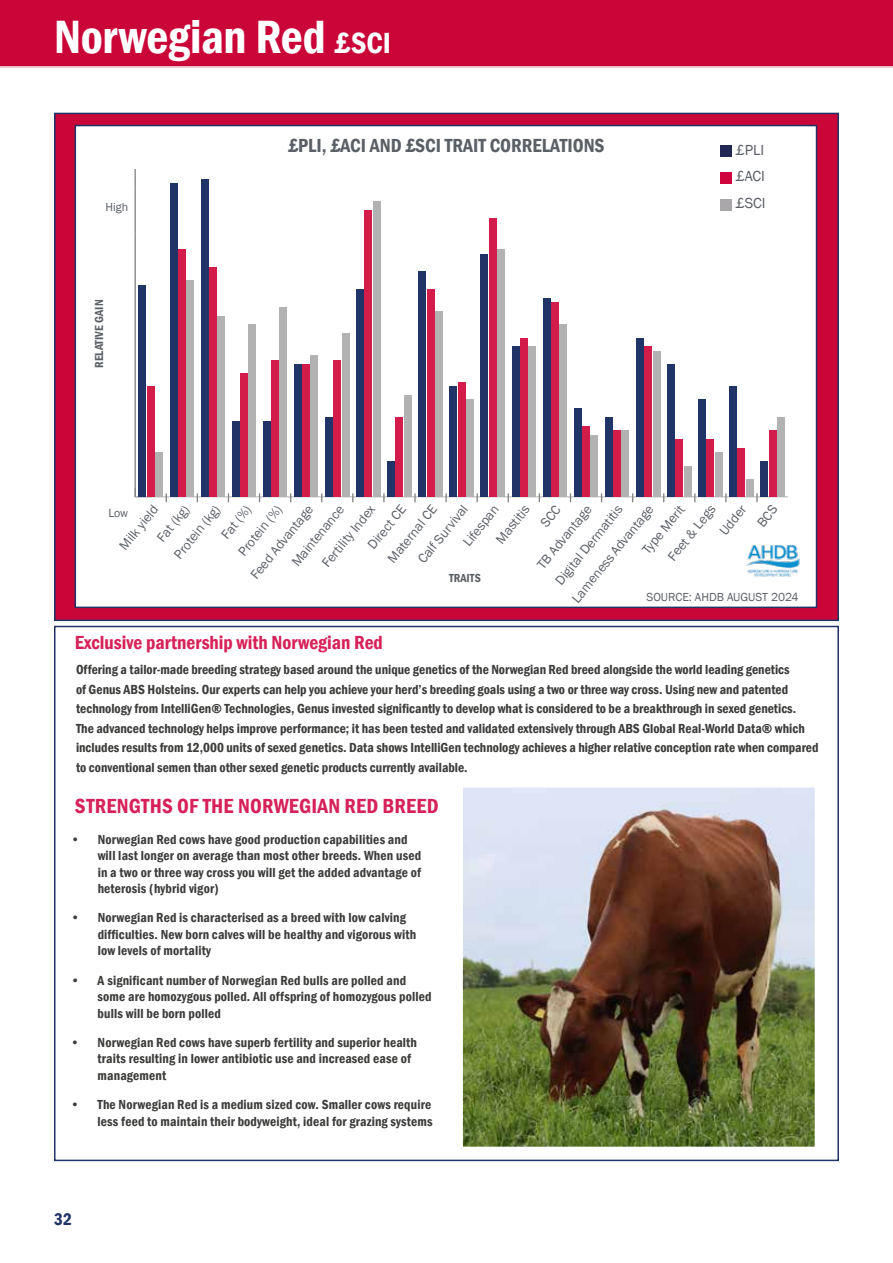
<style>
.page{position:relative;width:893px;height:1263px;background:#fff}
.page>*{position:absolute;margin:0;border:0;box-sizing:border-box;transform-origin:0 0}
.t1{font:600 condensed 48px "Franklin Gothic";letter-spacing:-.005em;color:#fff}
.t2{font:600 condensed 21px "Franklin Gothic";letter-spacing:.01em;color:#d62259}
.t3{font:600 condensed 19.5px "Franklin Gothic";color:#d62259}
.t4{font:600 condensed 19.5px "Franklin Gothic";color:#5b5f66}
.t5{font:600 condensed 17.25px "Franklin Gothic";color:#213468}
.t6{font:15px/26.5px "Franklin Gothic";color:#5b5f66;text-align:justify}
.t7{font:600 condensed 13.5px/16.5px "Franklin Gothic";letter-spacing:.005em;color:#3c3c3b}
.t8{font:13.5px/24px "Franklin Gothic";color:#5b5f66}
.t9{font:12px "Franklin Gothic";color:#5b5f66}
.t10{font:600 condensed 12px "Franklin Gothic";color:#5b5f66}
.s1{font-size:30px}
</style>
<div class="page">
<div style="left:0;top:0;width:893px;height:68px;background:#ca0538"></div>
<div style="left:54px;top:626px;width:785px;height:535px;background:#fff;border:2px solid #213468"></div>
<div style="left:54px;top:113px;width:785px;height:508px;background:#ca0538;border:2px solid #213468"></div>
<div style="left:75px;top:126px;width:741px;height:481px;background:#fff"></div>
<hr style="left:135px;top:497px;width:653px;height:1px;background:#878787">
<hr style="left:135px;top:170px;width:1px;height:327px;background:#878787">
<svg style="left:135px;top:488px;width:17px;height:10px"></svg>
<div style="left:155px;top:453px;width:8px;height:44px;background:#b3b2b2"></div>
<div style="left:186px;top:281px;width:8px;height:216px;background:#b3b2b2"></div>
<div style="left:217px;top:316px;width:8px;height:181px;background:#b3b2b2"></div>
<div style="left:249px;top:325px;width:7px;height:172px;background:#b3b2b2"></div>
<div style="left:280px;top:307px;width:7px;height:190px;background:#b3b2b2"></div>
<div style="left:311px;top:356px;width:7px;height:141px;background:#b3b2b2"></div>
<div style="left:342px;top:334px;width:7px;height:163px;background:#b3b2b2"></div>
<div style="left:373px;top:201px;width:7px;height:296px;background:#b3b2b2"></div>
<div style="left:404px;top:395px;width:7px;height:102px;background:#b3b2b2"></div>
<div style="left:435px;top:312px;width:8px;height:185px;background:#b3b2b2"></div>
<div style="left:466px;top:400px;width:8px;height:97px;background:#b3b2b2"></div>
<div style="left:497px;top:250px;width:8px;height:247px;background:#b3b2b2"></div>
<div style="left:528px;top:347px;width:8px;height:150px;background:#b3b2b2"></div>
<div style="left:559px;top:325px;width:8px;height:172px;background:#b3b2b2"></div>
<div style="left:591px;top:435px;width:7px;height:62px;background:#b3b2b2"></div>
<div style="left:622px;top:431px;width:7px;height:66px;background:#b3b2b2"></div>
<div style="left:653px;top:351px;width:7px;height:146px;background:#b3b2b2"></div>
<div style="left:684px;top:466px;width:7px;height:31px;background:#b3b2b2"></div>
<div style="left:715px;top:453px;width:7px;height:44px;background:#b3b2b2"></div>
<div style="left:746px;top:479px;width:7px;height:18px;background:#b3b2b2"></div>
<div style="left:777px;top:417px;width:8px;height:80px;background:#b3b2b2"></div>
<div style="left:147px;top:387px;width:7px;height:110px;background:#d31c49"></div>
<div style="left:178px;top:250px;width:8px;height:247px;background:#d31c49"></div>
<div style="left:209px;top:267px;width:8px;height:230px;background:#d31c49"></div>
<div style="left:240px;top:373px;width:8px;height:124px;background:#d31c49"></div>
<div style="left:271px;top:360px;width:8px;height:137px;background:#d31c49"></div>
<div style="left:302px;top:364px;width:8px;height:133px;background:#d31c49"></div>
<div style="left:334px;top:360px;width:7px;height:137px;background:#d31c49"></div>
<div style="left:365px;top:210px;width:7px;height:287px;background:#d31c49"></div>
<div style="left:396px;top:417px;width:7px;height:80px;background:#d31c49"></div>
<div style="left:427px;top:289px;width:7px;height:208px;background:#d31c49"></div>
<div style="left:458px;top:382px;width:7px;height:115px;background:#d31c49"></div>
<div style="left:489px;top:219px;width:7px;height:278px;background:#d31c49"></div>
<div style="left:520px;top:338px;width:8px;height:159px;background:#d31c49"></div>
<div style="left:551px;top:303px;width:8px;height:194px;background:#d31c49"></div>
<div style="left:582px;top:426px;width:8px;height:71px;background:#d31c49"></div>
<div style="left:613px;top:431px;width:8px;height:66px;background:#d31c49"></div>
<div style="left:644px;top:347px;width:8px;height:150px;background:#d31c49"></div>
<div style="left:676px;top:439px;width:7px;height:58px;background:#d31c49"></div>
<div style="left:707px;top:439px;width:7px;height:58px;background:#d31c49"></div>
<div style="left:738px;top:448px;width:7px;height:49px;background:#d31c49"></div>
<div style="left:769px;top:431px;width:7px;height:66px;background:#d31c49"></div>
<div style="left:139px;top:285px;width:7px;height:212px;background:#213468"></div>
<div style="left:170px;top:184px;width:7px;height:313px;background:#213468"></div>
<div style="left:201px;top:179px;width:7px;height:318px;background:#213468"></div>
<div style="left:232px;top:422px;width:7px;height:75px;background:#213468"></div>
<div style="left:263px;top:422px;width:8px;height:75px;background:#213468"></div>
<div style="left:294px;top:364px;width:8px;height:133px;background:#213468"></div>
<div style="left:325px;top:417px;width:8px;height:80px;background:#213468"></div>
<div style="left:356px;top:289px;width:8px;height:208px;background:#213468"></div>
<div style="left:387px;top:462px;width:8px;height:35px;background:#213468"></div>
<div style="left:419px;top:272px;width:7px;height:225px;background:#213468"></div>
<div style="left:450px;top:387px;width:7px;height:110px;background:#213468"></div>
<div style="left:481px;top:254px;width:7px;height:243px;background:#213468"></div>
<div style="left:512px;top:347px;width:7px;height:150px;background:#213468"></div>
<div style="left:543px;top:298px;width:7px;height:199px;background:#213468"></div>
<div style="left:574px;top:409px;width:7px;height:88px;background:#213468"></div>
<div style="left:605px;top:417px;width:8px;height:80px;background:#213468"></div>
<div style="left:636px;top:338px;width:8px;height:159px;background:#213468"></div>
<div style="left:667px;top:364px;width:8px;height:133px;background:#213468"></div>
<div style="left:698px;top:400px;width:8px;height:97px;background:#213468"></div>
<div style="left:729px;top:387px;width:8px;height:110px;background:#213468"></div>
<div style="left:760px;top:462px;width:8px;height:35px;background:#213468"></div>
<div style="left:75px;top:125px;width:742px;height:483px;border:2px solid #213468"></div>
<div style="left:720px;top:145px;width:12px;height:12px;background:#222854"></div>
<div style="left:720px;top:172px;width:12px;height:12px;background:#d0043c"></div>
<div style="left:720px;top:199px;width:12px;height:12px;background:#a9a7a9"></div>
<img style="left:463px;top:788px;width:351px;height:358px">
<div style="left:461px;top:786px;width:355px;height:362px;border:1px solid #fff"></div>
<img style="left:746px;top:544px;width:54px;height:33px">
<svg style="left:539px;top:493px;width:22px;height:10px"></svg>
<h1 class="t1" style="left:54px;top:5px;width:339px">Norwegian Red <span class="s1">£SCI</span></h1>
<p class="t9" style="left:105px;top:199px;width:24px">High</p>
<p class="t10" style="left:91px;top:368px;width:70px;rotate:-90deg">RELATIVE GAIN</p>
<h3 class="t4" style="left:288px;top:133px;width:318px">£PLI, £ACI AND £SCI TRAIT CORRELATIONS</h3>
<p class="t6" style="left:736px;top:137px;width:31px">£PLI £ACI £SCI</p>
<p class="t8" style="left:215px;top:529px;width:40px;rotate:-51deg">Fat (%)</p>
<p class="t8" style="left:316px;top:558px;width:77px;rotate:-51deg">Fertility Index</p>
<p class="t8" style="left:457px;top:537px;width:50px;rotate:-51deg">Lifespan</p>
<p class="t8" style="left:549px;top:576px;width:100px;rotate:-51deg">Digital Dermatitis</p>
<p class="t8" style="left:732px;top:502px;width:25px;text-indent:-30px;rotate:-51deg">Udder<br>BCS</p>
<p class="t9" style="left:647px;top:589px;width:154px">SOURCE: AHDB AUGUST 2024</p>
<p class="t8" style="left:113px;top:541px;width:55px;rotate:-51deg">Milk yield</p>
<p class="t8" style="left:232px;top:547px;width:63px;rotate:-51deg">Protein (%)</p>
<p class="t8" style="left:361px;top:540px;width:54px;rotate:-51deg">Direct CE</p>
<p class="t8" style="left:490px;top:534px;width:47px;rotate:-51deg">Mastitis</p>
<p class="t8" style="left:565px;top:593px;width:123px;rotate:-51deg">Lameness Advantage</p>
<p class="t8" style="left:151px;top:532px;width:44px;rotate:-51deg">Fat (kg)</p>
<p class="t8" style="left:244px;top:570px;width:93px;rotate:-51deg">Feed Advantage</p>
<p class="t8" style="left:381px;top:553px;width:71px;rotate:-51deg">Maternal CE</p>
<p class="t8" style="left:636px;top:545px;width:60px;rotate:-51deg">Type Merit</p>
<p class="t8" style="left:168px;top:550px;width:66px;rotate:-51deg">Protein (kg)</p>
<p class="t8" style="left:285px;top:557px;width:76px;rotate:-51deg">Maintenance</p>
<p class="t8" style="left:412px;top:554px;width:72px;rotate:-51deg">Calf Survival</p>
<p class="t8" style="left:531px;top:560px;width:79px;rotate:-51deg">TB Advantage</p>
<p class="t8" style="left:661px;top:551px;width:69px;rotate:-51deg">Feet &amp; Legs</p>
<p class="t9" style="left:108px;top:505px;width:21px">Low</p>
<p class="t10" style="left:449px;top:570px;width:33px">TRAITS</p>
<h3 class="t3" style="left:75px;top:629px;width:310px">Exclusive partnership with Norwegian Red</h3>
<p class="t7" style="left:76px;top:660px;width:744px;line-height:19.5px">Offering a tailor-made breeding strategy based around the unique genetics of the Norwegian Red breed alongside the world leading genetics<br>of Genus ABS Holsteins. Our experts can help you achieve your herd’s breeding goals using a two or three way cross. Using new and patented technology from IntelliGen® Technologies, Genus invested significantly to develop what is considered to be a breakthrough in sexed genetics.<br>The advanced technology helps improve performance; it has been tested and validated extensively through ABS Global Real-World Data® which includes results from 12,000 units of sexed genetics. Data shows IntelliGen technology achieves a higher relative conception rate when compared to conventional semen than other sexed genetic products currently available.</p>
<h2 class="t2" style="left:75px;top:791px;width:365px">STRENGTHS OF THE NORWEGIAN RED BREED</h2>
<p class="t7" style="left:98px;top:831px;width:325px;text-indent:-27px">• Norwegian Red cows have good production capabilities and will last longer on average than most other breeds. When used in a two or three way cross you will get the added advantage of heterosis (hybrid vigor)</p>
<p class="t7" style="left:98px;top:909px;width:320px;text-indent:-27px">• Norwegian Red is characterised as a breed with low calving difficulties. New born calves will be healthy and vigorous with low levels of mortality</p>
<p class="t7" style="left:98px;top:972px;width:335px;text-indent:-27px">• A significant number of Norwegian Red bulls are polled and some are homozygous polled. All offspring of homozygous polled bulls will be born polled</p>
<p class="t7" style="left:98px;top:1034px;width:321px;text-indent:-27px">• Norwegian Red cows have superb fertility and superior health traits resulting in lower antibiotic use and increased ease of management</p>
<p class="t7" style="left:71px;top:1096px;width:364px;text-align:right">• The Norwegian Red is a medium sized cow. Smaller cows require less feed to maintain their bodyweight, ideal for grazing systems</p>
<p class="t5" style="left:54px;top:1208px;width:19px">32</p>
</div>
